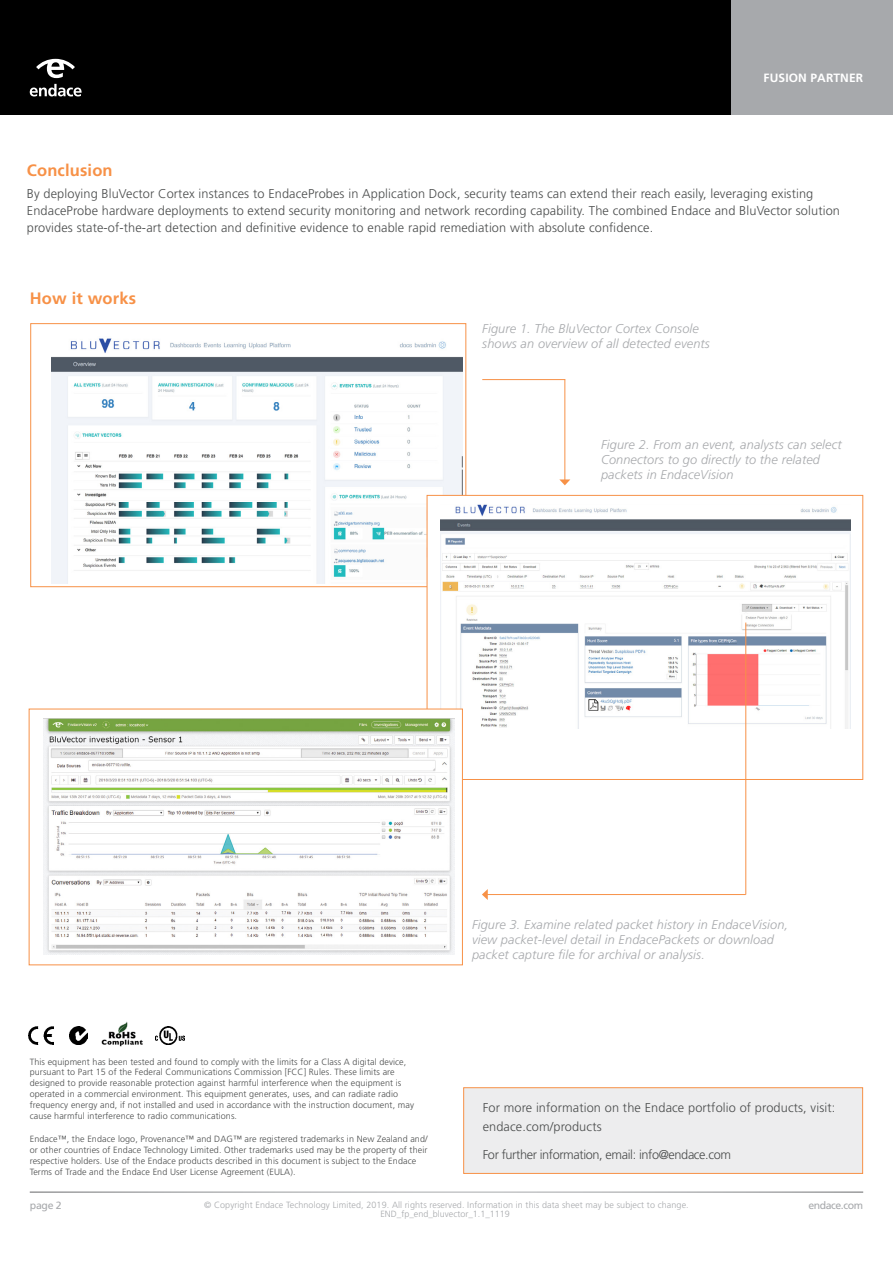
<style>
.page{position:relative;width:893px;height:1263px;background:#fff}
.page>*{position:absolute;margin:0;border:0;box-sizing:border-box;transform-origin:0 0}
.t1{font:700 16.5px "Frutiger LT Std";letter-spacing:.01em;color:#f79147}
.t2{font:300 12.75px/17.2px "Frutiger LT Std";letter-spacing:.01em;color:#4b4d4d}
.t3{font:italic 300 12.75px/15px "Frutiger LT Std";letter-spacing:.01em;color:#a7a9ac}
.t4{font:300 12.75px "Frutiger LT Std";letter-spacing:-.03em;color:#4b4d4d}
.t5{font:700 12px "Frutiger LT Std";letter-spacing:.01em;color:#fff}
.t6{font:10.5px "Frutiger LT Std";letter-spacing:-.04em;color:#a7a9ac}
.t7{font:300 9px/10.8px "Frutiger LT Std";letter-spacing:.01em;color:#4b4d4d}
.t8{font:300 9px "Frutiger LT Std";letter-spacing:.01em;color:#a7a9ac}
</style>
<div class="page">
<div style="left:463px;top:1087px;width:400px;height:87px;background:#ededee;border:1px solid #f79147"></div>
<div style="left:0;top:0;width:893px;height:115px;background:#000"></div>
<svg style="left:30px;top:84px;width:52px;height:12px"></svg>
<svg style="left:36px;top:59px;width:39px;height:19px"></svg>
<div style="left:731px;top:0;width:162px;height:115px;background:#a7a9ac"></div>
<img style="left:101px;top:1022px;width:42px;height:25px">
<img style="left:29px;top:1027px;width:25px;height:17px">
<img style="left:69px;top:1027px;width:18px;height:17px">
<img style="left:155px;top:1027px;width:30px;height:17px">
<div style="left:30px;top:323px;width:436px;height:264px;background:#fff;border:1px solid #f79147"></div>
<img style="left:52px;top:338px;width:410px;height:245px">
<div style="left:427px;top:495px;width:436px;height:285px;background:#fff;border:1px solid #f79147"></div>
<img style="left:440px;top:504px;width:411px;height:224px">
<div style="left:29px;top:709px;width:434px;height:256px;background:#fff"></div>
<img style="left:44px;top:719px;width:410px;height:235px">
<hr style="left:564px;top:379px;width:1px;height:101px;background:#f79147">
<svg style="left:559px;top:479px;width:11px;height:6px"></svg>
<hr style="left:482px;top:379px;width:83px;height:1px;background:#f79147">
<hr style="left:487px;top:894px;width:259px;height:1px;background:#f79147">
<svg style="left:482px;top:889px;width:6px;height:11px"></svg>
<hr style="left:745px;top:622px;width:1px;height:272px;background:#f79147">
<h3 class="t5" style="left:764px;top:71px;width:101px">FUSION PARTNER</h3>
<h1 class="t1" style="left:27px;top:161px;width:87px">Conclusion</h1>
<p class="t2" style="left:27px;top:185px;width:814px">By deploying BluVector Cortex instances to EndaceProbes in Application Dock, security teams can extend their reach easily, leveraging existing<br>EndaceProbe hardware deployments to extend security monitoring and network recording capability. The combined Endace and BluVector solution provides state-of-the-art detection and definitive evidence to enable rapid remediation with absolute confidence.</p>
<h1 class="t1" style="left:30px;top:288px;width:108px">How it works</h1>
<h2 class="t3" style="left:482px;top:321px;width:229px">Figure 1. The BluVector Cortex Console shows an overview of all detected events</h2>
<h2 class="t3" style="left:601px;top:437px;width:242px">Figure 2. From an event, analysts can select<br>Connectors to go directly to the related packets in EndaceVision</h2>
<p class="t7" style="left:30px;top:1056px;width:386px">This equipment has been tested and found to comply with the limits for a Class A digital device, pursuant to Part 15 of the Federal Communications Commission [FCC] Rules. These limits are designed to provide reasonable protection against harmful interference when the equipment is operated in a commercial environment. This equipment generates, uses, and can radiate radio frequency energy and, if not installed and used in accordance with the instruction document, may cause harmful interference to radio communications.</p>
<p class="t7" style="left:30px;top:1134px;width:399px">Endace™, the Endace logo, Provenance™ and DAG™ are registered trademarks in New Zealand and/ or other countries of Endace Technology Limited. Other trademarks used may be the property of their respective holders. Use of the Endace products described in this document is subject to the Endace Terms of Trade and the Endace End User License Agreement (EULA).</p>
<h2 class="t3" style="left:472px;top:917px;width:318px">Figure 3. Examine related packet history in EndaceVision, view packet-level detail in EndacePackets or download packet capture file for archival or analysis.</h2>
<h2 class="t2" style="left:483px;top:1098px;width:354px;line-height:19.5px">For more information on the Endace portfolio of products, visit: endace.com/products</h2>
<h2 class="t4" style="left:483px;top:1148px;width:250px">For further information, email: info@endace.com</h2>
<p class="t8" style="left:204px;top:1199px;width:486px">© Copyright Endace Technology Limited, 2019. All rights reserved. Information in this data sheet may be subject to change.</p>
<p class="t6" style="left:30px;top:1199px;width:33px">page 2</p>
<p class="t6" style="left:808px;top:1199px;width:56px">endace.com</p>
<p class="t8" style="left:380px;top:1209px;width:131px">END_fp_end_bluvector_1.1_1119</p>
</div>
